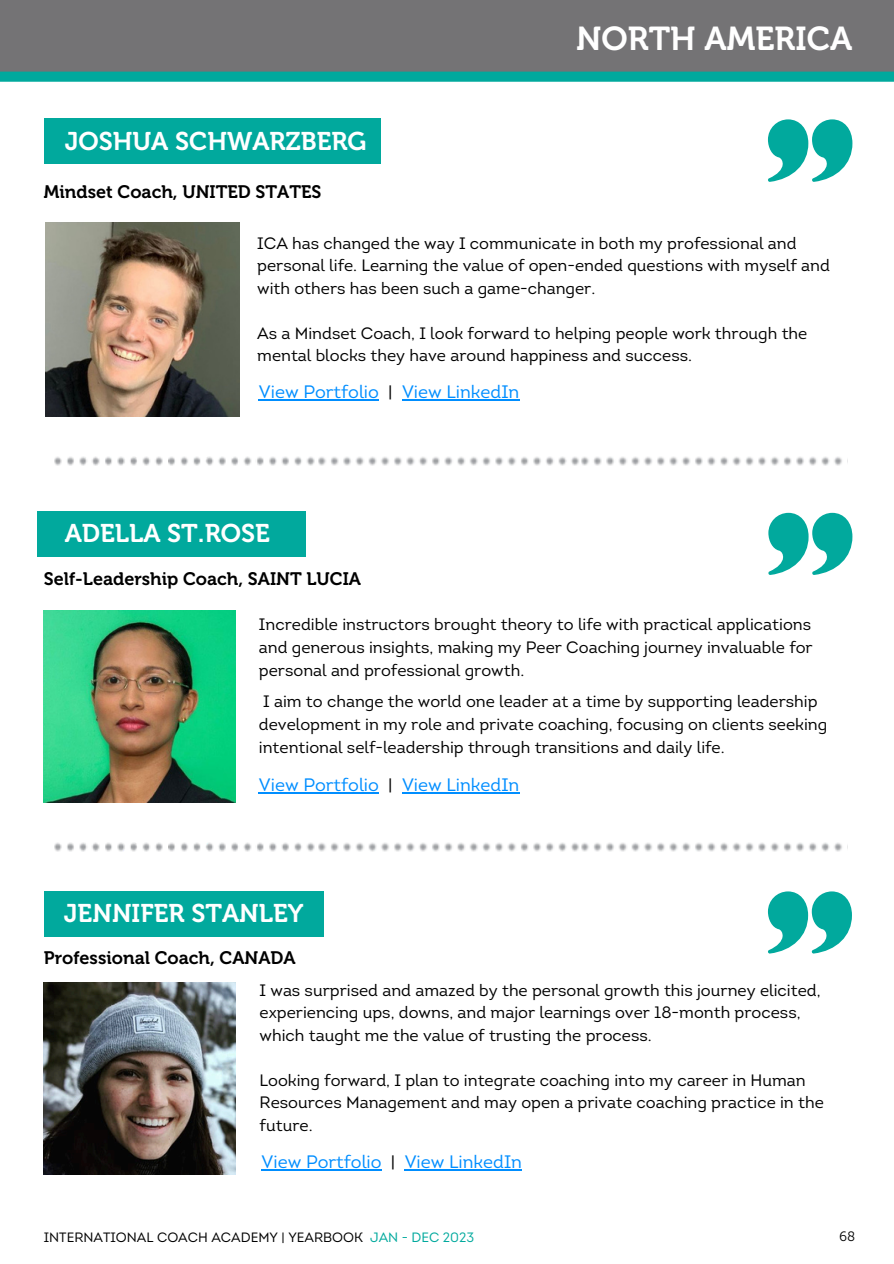
<style>
.page{position:relative;width:894px;height:1264px;background:#fff}
.page>*{position:absolute;margin:0;border:0;box-sizing:border-box;transform-origin:0 0}
.t1{font:33px "Museo 700";color:#fff}
.t2{font:25.5px "Museo 700";color:#fff}
.t3{font:18px "Museo 700";color:#000}
.t4{font:18px "Intro";color:#008eff}
.t5{font:16.5px/22.5px "Intro";color:#000}
.t6{font:13.5px "Intro";color:#000}
.t7{font:13.5px "Intro";color:#01a99d}
.t8{font:13.5px "Museo Sans 300";color:#000}
.s1{color:#000}
</style>
<div class="page">
<svg style="left:54px;top:842px;width:248px;height:10px"></svg>
<svg style="left:306px;top:842px;width:13px;height:10px"></svg>
<svg style="left:319px;top:842px;width:248px;height:10px"></svg>
<svg style="left:571px;top:842px;width:8px;height:10px"></svg>
<svg style="left:581px;top:842px;width:261px;height:10px"></svg>
<div style="left:0;top:0;width:893px;height:72px;background:#747375"></div>
<div style="left:0;top:72px;width:893px;height:10px;background:#01a99d"></div>
<svg style="left:54px;top:456px;width:248px;height:10px"></svg>
<svg style="left:306px;top:457px;width:13px;height:9px"></svg>
<svg style="left:319px;top:456px;width:248px;height:10px"></svg>
<svg style="left:571px;top:457px;width:8px;height:9px"></svg>
<svg style="left:581px;top:457px;width:261px;height:9px"></svg>
<svg style="left:767px;top:119px;width:85px;height:63px"></svg>
<div style="left:44px;top:118px;width:336px;height:46px;background:#01a99d"></div>
<img style="left:45px;top:223px;width:194px;height:194px">
<svg style="left:768px;top:513px;width:83px;height:62px"></svg>
<div style="left:37px;top:511px;width:268px;height:46px;background:#01a99d"></div>
<img style="left:44px;top:611px;width:191px;height:191px">
<hr style="left:259px;top:399px;width:120px;height:1px;background:#008eff">
<hr style="left:402px;top:399px;width:117px;height:1px;background:#008eff">
<hr style="left:259px;top:792px;width:120px;height:1px;background:#008eff">
<hr style="left:402px;top:792px;width:117px;height:1px;background:#008eff">
<svg style="left:767px;top:891px;width:84px;height:62px"></svg>
<div style="left:44px;top:891px;width:279px;height:45px;background:#01a99d"></div>
<img style="left:44px;top:982px;width:191px;height:192px">
<hr style="left:261px;top:1169px;width:120px;height:1px;background:#008eff">
<hr style="left:404px;top:1169px;width:118px;height:1px;background:#008eff">
<h3 class="t2" style="left:65px;top:126px;width:303px">JOSHUA SCHWARZBERG</h3>
<h3 class="t3" style="left:44px;top:181px;width:279px">Mindset Coach, UNITED STATES</h3>
<p class="t1" style="left:576px;top:19px;width:278px">NORTH AMERICA</p>
<p class="t5" style="left:257px;top:233px;width:574px">ICA has changed the way I communicate in both my professional and personal life. Learning the value of open-ended questions with myself and with others has been such a game-changer.</p>
<h3 class="t5" style="left:257px;top:323px;width:551px">As a Mindset Coach, I look forward to helping people work through the mental blocks they have around happiness and success.</h3>
<h3 class="t4" style="left:259px;top:384px;width:262px">View Portfolio <span class="s1">|</span> View LinkedIn</h3>
<p class="t2" style="left:65px;top:518px;width:206px">ADELLA ST.ROSE</p>
<p class="t3" style="left:44px;top:567px;width:318px">Self-Leadership Coach, SAINT LUCIA</p>
<h2 class="t5" style="left:259px;top:614px;width:555px;line-height:23px;text-align:justify">Incredible instructors brought theory to life with practical applications and generous insights, making my Peer Coaching journey invaluable for personal and professional growth.</h2>
<h3 class="t5" style="left:259px;top:691px;width:569px;line-height:23px">I aim to change the world one leader at a time by supporting leadership development in my role and private coaching, focusing on clients seeking intentional self-leadership through transitions and daily life.</h3>
<h3 class="t4" style="left:259px;top:777px;width:262px">View Portfolio <span class="s1">|</span> View LinkedIn</h3>
<h3 class="t2" style="left:64px;top:898px;width:241px">JENNIFER STANLEY</h3>
<p class="t3" style="left:44px;top:947px;width:253px">Professional Coach, CANADA</p>
<h3 class="t5" style="left:259px;top:980px;width:562px">I was surprised and amazed by the personal growth this journey elicited, experiencing ups, downs, and major learnings over 18-month process, which taught me the value of trusting the process.</h3>
<p class="t5" style="left:259px;top:1070px;width:565px">Looking forward, I plan to integrate coaching into my career in Human<br>Resources Management and may open a private coaching practice in the future.</p>
<h3 class="t4" style="left:261px;top:1154px;width:262px">View Portfolio <span class="s1">|</span> View LinkedIn</h3>
<h2 class="t6" style="left:44px;top:1231px;width:320px">INTERNATIONAL COACH ACADEMY | YEARBOOK</h2>
<h3 class="t7" style="left:370px;top:1231px;width:106px">JAN - DEC 2023</h3>
<h3 class="t8" style="left:838px;top:1228px;width:18px">68</h3>
</div>
